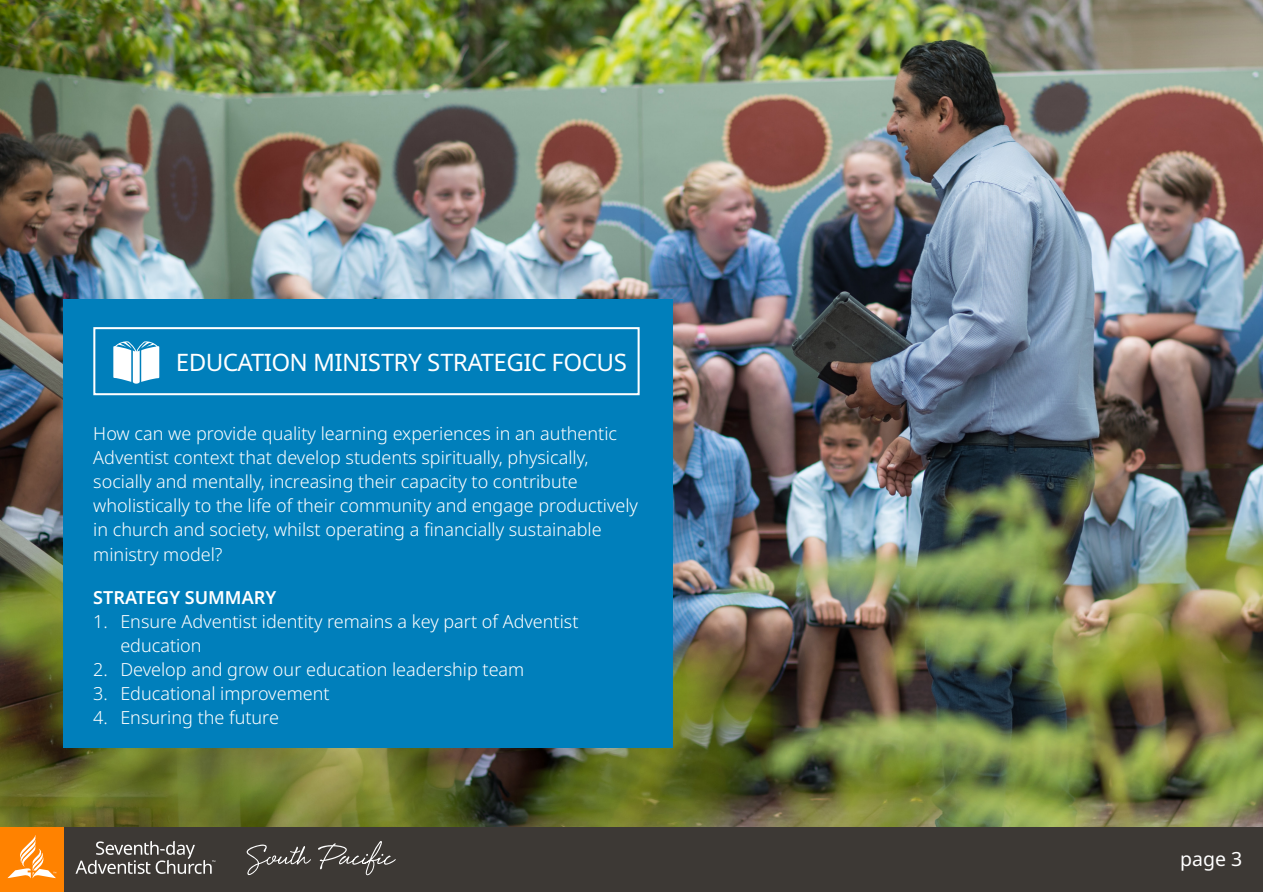
<style>
.page{position:relative;width:1264px;height:894px;background:#fff}
.page>*{position:absolute;margin:0;border:0;box-sizing:border-box;transform-origin:0 0}
.t1{font:24px "Advent Sans SPD";color:#fff}
.t2{font:19.5px "Noto Sans";color:#fff}
.t3{font:300 18px/24.3px "Noto Sans";color:#fff}
.t4{font:600 18px "Noto Sans";color:#fff}
</style>
<div class="page">
<img style="left:0;top:0;width:1262px;height:826px">
<div style="left:63px;top:299px;width:609px;height:448px;background:#007fbb"></div>
<div style="left:93px;top:327px;width:546px;height:68px;border:2px solid #fff"></div>
<svg style="left:113px;top:341px;width:46px;height:42px"></svg>
<div style="left:56px;top:826px;width:1206px;height:65px;background:#3d3935"></div>
<div style="left:0;top:826px;width:64px;height:65px;background:#ff8200"></div>
<svg style="left:8px;top:835px;width:48px;height:43px"></svg>
<svg style="left:76px;top:841px;width:139px;height:32px"></svg>
<svg style="left:247px;top:841px;width:149px;height:33px"></svg>
<p class="t1" style="left:176px;top:345px;width:452px">EDUCATION MINISTRY STRATEGIC FOCUS</p>
<p class="t3" style="left:93px;top:421px;width:546px">How can we provide quality learning experiences in an authentic Adventist context that develop students spiritually, physically, socially and mentally, increasing their capacity to contribute wholistically to the life of their community and engage productively in church and society, whilst operating a financially sustainable ministry model?</p>
<p class="t4" style="left:93px;top:584px;width:184px">STRATEGY SUMMARY</p>
<p class="t3" style="left:120px;top:609px;width:459px;text-indent:-27px">1. Ensure Adventist identity remains a key part of Adventist education</p>
<p class="t3" style="left:93px;top:657px;width:432px">2. Develop and grow our education leadership team</p>
<p class="t3" style="left:93px;top:681px;width:238px">3. Educational improvement</p>
<p class="t3" style="left:93px;top:705px;width:187px">4. Ensuring the future</p>
<p class="t2" style="left:1180px;top:844px;width:64px">page 3</p>
</div>
